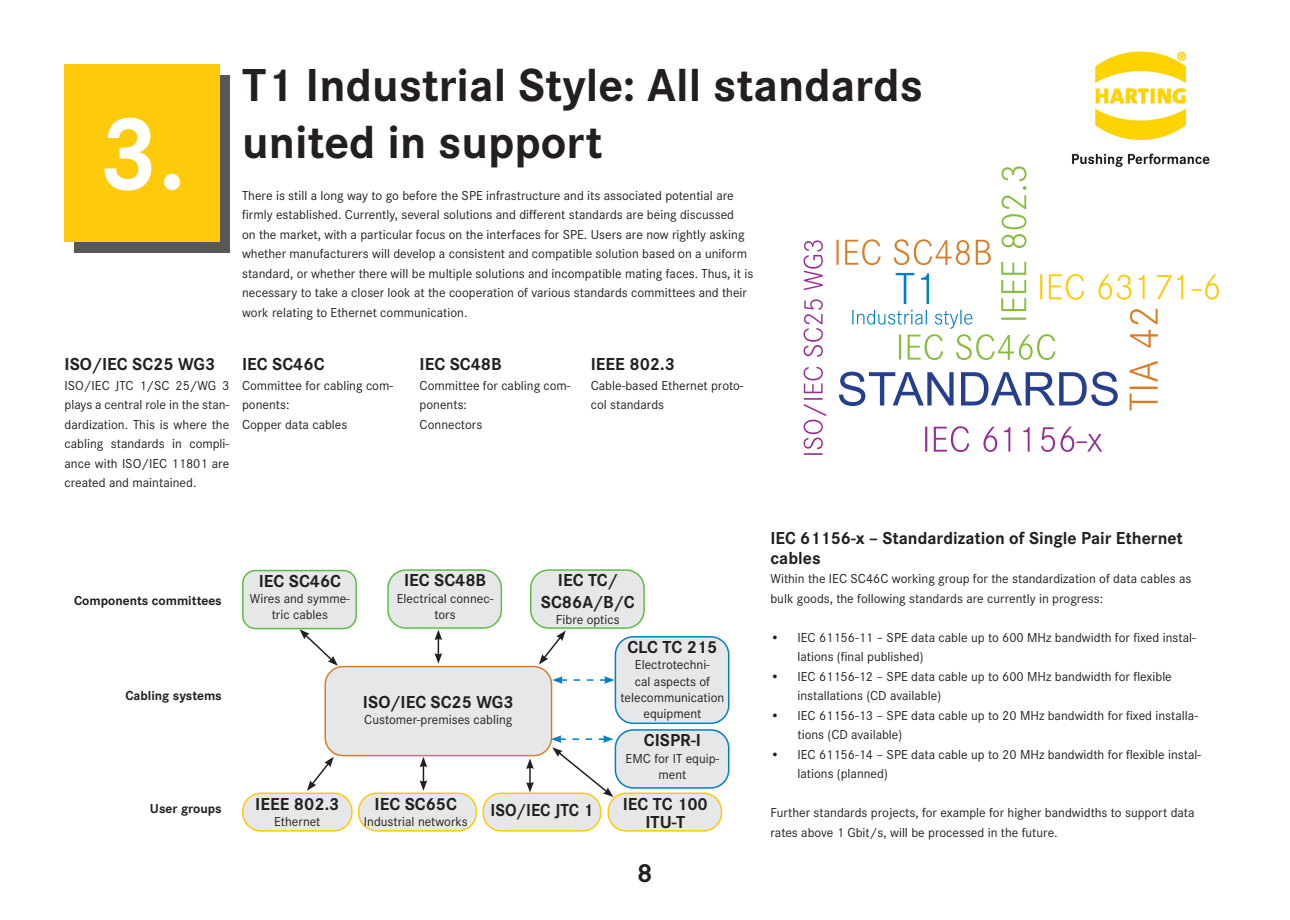
<style>
.page{position:relative;width:1290px;height:920px;background:#fff}
.page>*{position:absolute;margin:0;border:0;box-sizing:border-box;transform-origin:0 0}
.t1{font:700 108px "Corporate S Pro";color:#fff}
.Überschrift_1{font:700 48px/57.6px "Corporate S Pro";color:#231f20}
.t2{font:700 27px "Corporate S Pro";color:#231f20}
.t3{font:700 18px/19.5px "Corporate S Pro";color:#231f20}
.t4{font:700 18px "Corporate S Pro";color:#231f20;scale:.95 1}
.t5{font:13.5px/19.5px "Corporate S Pro";color:#231f20}
.t6{font:700 13.5px "Corporate S Pro";color:#231f20}
</style>
<div class="page">
<div style="left:74px;top:75px;width:155px;height:178px;background:#57585a"></div>
<div style="left:65px;top:65px;width:155px;height:177px;background:#feca0a"></div>
<img style="left:1072px;top:51px;width:138px;height:115px">
<div style="left:243px;top:571px;width:113px;height:58px;background:#e6e7e9;border-radius:13px"></div>
<div style="left:242px;top:570px;width:115px;height:59px;border:2px solid #60bb46;border-radius:13px"></div>
<div style="left:388px;top:570px;width:113px;height:58px;background:#e6e7e9;border-radius:18px"></div>
<div style="left:387px;top:569px;width:115px;height:60px;border:2px solid #60bb46;border-radius:18px"></div>
<div style="left:531px;top:570px;width:113px;height:58px;background:#e6e7e9;border-radius:18px"></div>
<div style="left:530px;top:569px;width:115px;height:60px;border:2px solid #60bb46;border-radius:18px"></div>
<div style="left:243px;top:793px;width:109px;height:38px;background:#e6e7e9;border-radius:18px"></div>
<div style="left:242px;top:792px;width:111px;height:40px;border:2px solid #feca0a;border-radius:18px"></div>
<div style="left:359px;top:793px;width:117px;height:38px;background:#e6e7e9;border-radius:18px"></div>
<div style="left:358px;top:792px;width:119px;height:40px;border:2px solid #feca0a;border-radius:18px"></div>
<div style="left:608px;top:793px;width:113px;height:38px;background:#e6e7e9;border-radius:18px"></div>
<div style="left:607px;top:792px;width:115px;height:40px;border:2px solid #feca0a;border-radius:18px"></div>
<div style="left:483px;top:793px;width:118px;height:38px;background:#e6e7e9;border-radius:18px"></div>
<div style="left:482px;top:792px;width:119px;height:40px;border:2px solid #feca0a;border-radius:18px"></div>
<div style="left:325px;top:667px;width:226px;height:89px;background:#e6e7e9;border-radius:18px"></div>
<div style="left:324px;top:666px;width:228px;height:90px;border:2px solid #d77e29;border-radius:18px"></div>
<div style="left:615px;top:637px;width:114px;height:86px;background:#e6e7e9;border-radius:18px"></div>
<div style="left:615px;top:636px;width:114px;height:88px;border:2px solid #0080c7;border-radius:18px"></div>
<div style="left:615px;top:730px;width:114px;height:58px;background:#e6e7e9;border-radius:18px"></div>
<div style="left:615px;top:729px;width:114px;height:60px;border:2px solid #0080c7;border-radius:18px"></div>
<svg style="left:299px;top:629px;width:39px;height:37px"></svg>
<svg style="left:435px;top:630px;width:7px;height:34px"></svg>
<svg style="left:420px;top:757px;width:7px;height:34px"></svg>
<svg style="left:526px;top:758px;width:8px;height:34px"></svg>
<svg style="left:307px;top:757px;width:27px;height:34px"></svg>
<svg style="left:539px;top:631px;width:27px;height:34px"></svg>
<svg style="left:552px;top:676px;width:63px;height:8px"></svg>
<svg style="left:551px;top:735px;width:62px;height:62px"></svg>
<svg style="left:803px;top:240px;width:23px;height:215px"></svg>
<svg style="left:925px;top:426px;width:177px;height:26px"></svg>
<svg style="left:836px;top:166px;width:383px;height:244px"></svg>
<p class="t1" style="left:99px;top:69px;width:88px">3.</p>
<p class="Überschrift_1" style="left:242px;top:52px;width:682px">T1 Industrial Style: All standards united in support</p>
<p class="t5" style="left:242px;top:185px;width:513px">There is still a long way to go before the SPE infrastructure and its associated potential are firmly established. Currently, several solutions and different standards are being discussed<br>on the market, with a particular focus on the interfaces for SPE. Users are now rightly asking whether manufacturers will develop a consistent and compatible solution based on a uniform standard, or whether there will be multiple solutions and incompatible mating faces. Thus, it is necessary to take a closer look at the cooperation of various standards committees and their work relating to Ethernet communication.</p>
<p class="t3" style="left:65px;top:353px;width:152px">ISO/IEC SC25 WG3</p>
<p class="t5" style="left:65px;top:374px;width:166px;text-align:justify">ISO/IEC JTC 1/SC 25/WG 3 plays a central role in the stan&shy;dardization. This is where the cabling standards in compli&shy;ance with ISO/IEC 11801 are created and maintained.</p>
<p class="t3" style="left:242px;top:353px;width:84px">IEC SC46C</p>
<p class="t5" style="left:242px;top:374px;width:153px">Committee for cabling com&shy;ponents:</p>
<p class="t5" style="left:242px;top:413px;width:107px">Copper data cables</p>
<p class="t3" style="left:420px;top:353px;width:84px">IEC SC48B</p>
<p class="t5" style="left:420px;top:374px;width:153px">Committee for cabling com&shy;ponents:</p>
<p class="t5" style="left:420px;top:413px;width:64px">Connectors</p>
<p class="t3" style="left:591px;top:353px;width:86px">IEEE 802.3</p>
<p class="t5" style="left:591px;top:374px;width:154px">Cable-based Ethernet proto&shy;col standards</p>
<p class="t6" style="left:74px;top:590px;width:149px">Components committees</p>
<p class="t6" style="left:125px;top:685px;width:98px">Cabling systems</p>
<p class="t6" style="left:150px;top:797px;width:73px">User groups</p>
<p class="t3" style="left:259px;top:570px;width:84px">IEC SC46C</p>
<p class="t5" style="left:250px;top:590px;width:102px;line-height:16.2px;text-align:center">Wires and symme&shy;tric cables</p>
<p class="t3" style="left:255px;top:792px;width:86px">IEEE 802.3</p>
<p class="t5" style="left:274px;top:811px;width:48px">Ethernet</p>
<p class="t3" style="left:404px;top:569px;width:84px">IEC SC48B</p>
<p class="t5" style="left:397px;top:589px;width:98px;line-height:16.2px;text-align:center">Electrical connec&shy;tors</p>
<p class="t3" style="left:363px;top:690px;width:152px">ISO/IEC SC25 WG3</p>
<p class="t5" style="left:364px;top:709px;width:150px">Customer-premises cabling</p>
<p class="t3" style="left:541px;top:568px;width:95px;line-height:21.6px;text-align:center">IEC TC/<br>SC86A/B/C</p>
<p class="t5" style="left:556px;top:609px;width:65px">Fibre optics</p>
<p class="t3" style="left:627px;top:636px;width:91px">CLC TC 215</p>
<p class="t5" style="left:620px;top:656px;width:105px;line-height:16.2px;text-align:center">Electrotechni-<br>cal aspects of telecommunication equipment</p>
<p class="t3" style="left:644px;top:729px;width:59px">CISPR-I</p>
<p class="t5" style="left:626px;top:749px;width:95px;line-height:16.2px;text-align:center">EMC for IT equip&shy;ment</p>
<p class="t3" style="left:375px;top:792px;width:84px">IEC SC65C</p>
<p class="t5" style="left:364px;top:811px;width:105px">Industrial networks</p>
<p class="t4" style="left:490px;top:796px;width:110px">ISO/IEC JTC 1</p>
<p class="t3" style="left:623px;top:792px;width:87px">IEC TC 100</p>
<p class="t3" style="left:645px;top:810px;width:41px">ITU-T</p>
<p class="t2" style="left:637px;top:851px;width:17px">8</p>
<p class="t3" style="left:770px;top:527px;width:414px">IEC 61156-x – Standardization of Single Pair Ethernet cables</p>
<p class="t5" style="left:770px;top:568px;width:422px">Within the IEC SC46C working group for the standardization of data cables as bulk goods, the following standards are currently in progress:</p>
<p class="t5" style="left:797px;top:627px;width:400px;text-indent:-27px">• IEC 61156-11 – SPE data cable up to 600 MHz bandwidth for fixed instal&shy;lations (final published)</p>
<p class="t5" style="left:797px;top:666px;width:376px;text-indent:-27px">• IEC 61156-12 – SPE data cable up to 600 MHz bandwidth for flexible installations (CD available)</p>
<p class="t5" style="left:797px;top:705px;width:402px;text-indent:-27px">• IEC 61156-13 – SPE data cable up to 20 MHz bandwidth for fixed installa&shy;tions (CD available)</p>
<p class="t5" style="left:797px;top:744px;width:405px;text-indent:-27px">• IEC 61156-14 – SPE data cable up to 20 MHz bandwidth for flexible instal&shy;lations (planned)</p>
<p class="t5" style="left:770px;top:802px;width:426px">Further standards projects, for example for higher bandwidths to support data rates above 1 Gbit/s, will be processed in the future.</p>
</div>
